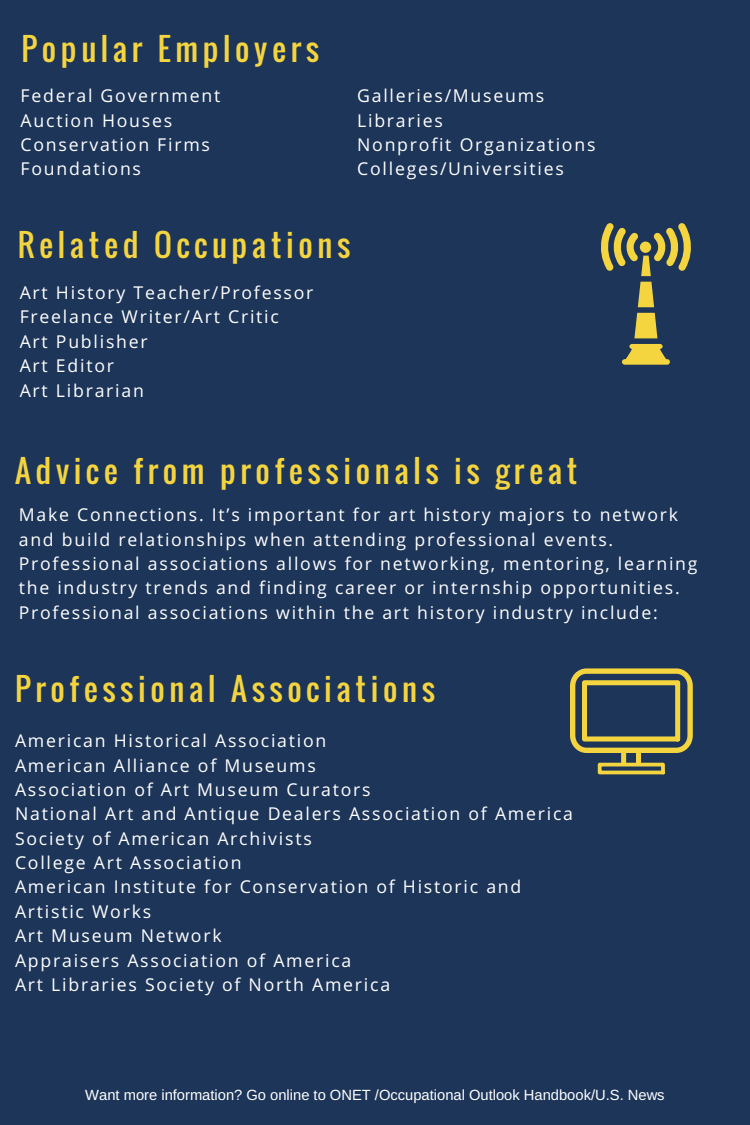
<style>
.page{position:relative;width:750px;height:1125px;background:#1d3559}
.page>*{position:absolute;margin:0;border:0;box-sizing:border-box;transform-origin:0 0}
.t1{font:31px "Oswald";letter-spacing:.15em;color:#f4d53f}
.t2{font:17.62px/24.4px "Open Sans";letter-spacing:.1em;color:#fff}
.t3{font:14.75px "Arimo";color:#fff}
</style>
<div class="page">
<svg style="left:601px;top:223px;width:90px;height:142px"></svg>
<svg style="left:570px;top:668px;width:123px;height:106px"></svg>
<h1 class="t1" style="left:22px;top:25px;width:299px">Popular Employers</h1>
<p class="t2" style="left:21px;top:83px;width:201px">Federal Government<br>Auction Houses<br>Conservation Firms<br>Foundations</p>
<p class="t2" style="left:357px;top:83px;width:240px">Galleries/Museums<br>Libraries<br>Nonprofit Organizations<br>Colleges/Universities</p>
<h1 class="t1" style="left:18px;top:221px;width:334px">Related Occupations</h1>
<p class="t2" style="left:20px;top:280px;width:295px">Art History Teacher/Professor<br>Freelance Writer/Art Critic<br>Art Publisher<br>Art Editor<br>Art Librarian</p>
<h1 class="t1" style="left:15px;top:447px;width:564px">Advice from professionals is great</h1>
<p class="t2" style="left:19px;top:502px;width:680px">Make Connections. It’s important for art history majors to network and build relationships when attending professional events.<br>Professional associations allows for networking, mentoring, learning the industry trends and finding career or internship opportunities.<br>Professional associations within the art history industry include:</p>
<h1 class="t1" style="left:15px;top:665px;width:422px">Professional Associations</h1>
<p class="t2" style="left:15px;top:728px;width:560px">American Historical Association<br>American Alliance of Museums<br>Association of Art Museum Curators<br>National Art and Antique Dealers Association of America Society of American Archivists<br>College Art Association<br>American Institute for Conservation of Historic and Artistic Works<br>Art Museum Network<br>Appraisers Association of America<br>Art Libraries Society of North America</p>
<p class="t3" style="left:85px;top:1086px;width:581px">Want more information? Go online to ONET /Occupational Outlook Handbook/U.S. News</p>
</div>
